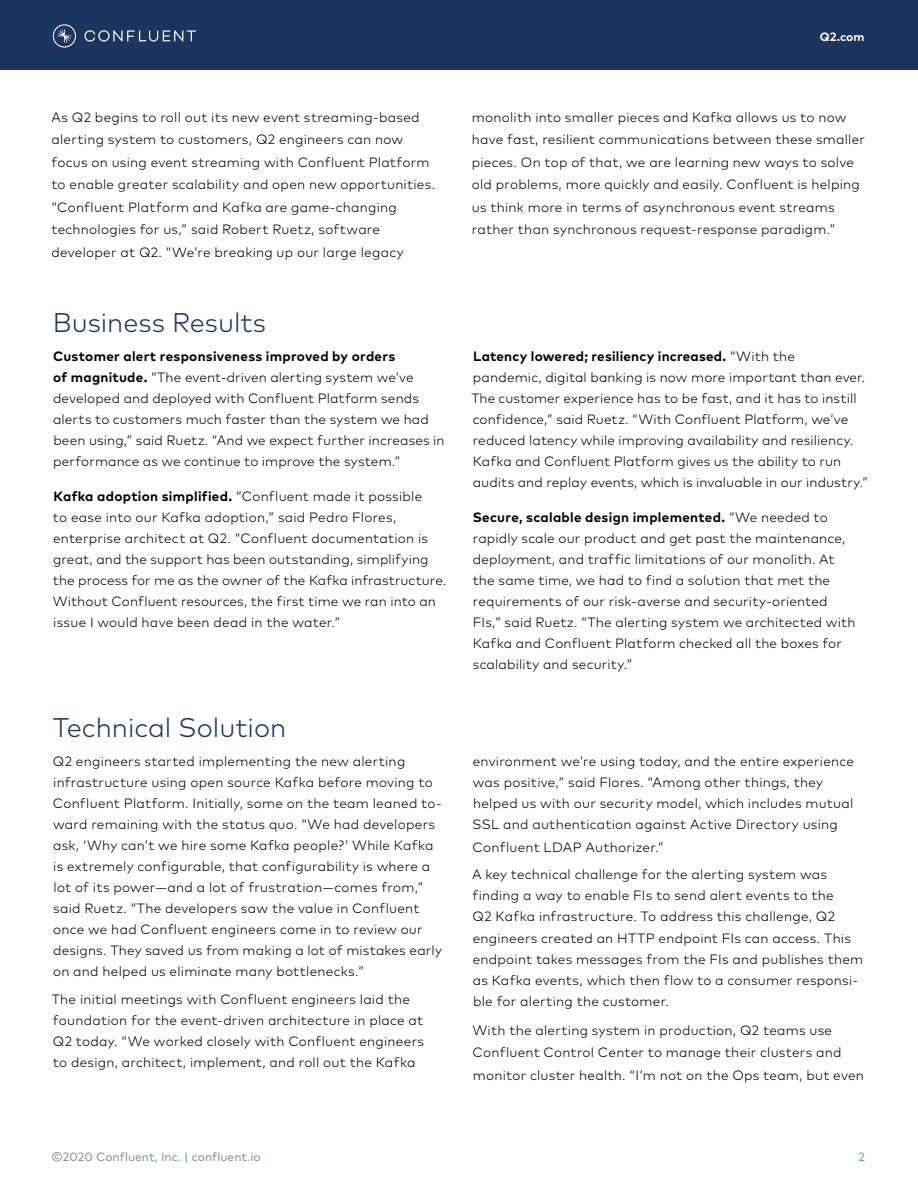
<style>
.page{position:relative;width:918px;height:1188px;background:#fff}
.page>*{position:absolute;margin:0;border:0;box-sizing:border-box;transform-origin:0 0}
.t1{font:300 27px "Mark Pro";color:#1b3461}
.t2{font:300 13.5px/21px "Mark Pro";letter-spacing:.015em;color:#000}
.t3{font:300 13.5px/21px "Mark OT";letter-spacing:.02em;color:#000}
.t4{font:12px "Mark Pro";color:#819494}
.t5{font:700 12px "Mark Pro";color:#fff}
.s1{font-weight:700}
</style>
<div class="page">
<div style="left:0;top:0;width:918px;height:69px;background:#1b3460"></div>
<svg style="left:84px;top:30px;width:112px;height:12px"></svg>
<svg style="left:53px;top:24px;width:23px;height:24px"></svg>
<p class="t5" style="left:820px;top:28px;width:46px">Q2.com</p>
<p class="t2" style="left:51px;top:105px;width:385px;line-height:22.5px">As Q2 begins to roll out its new event streaming-based alerting system to customers, Q2 engineers can now focus on using event streaming with Confluent Platform to enable greater scalability and open new opportunities. “Confluent Platform and Kafka are game-changing technologies for us,” said Robert Ruetz, software developer at Q2. “We’re breaking up our large legacy</p>
<p class="t2" style="left:472px;top:105px;width:395px;line-height:22.5px">monolith into smaller pieces and Kafka allows us to now have fast, resilient communications between these smaller pieces. On top of that, we are learning new ways to solve old problems, more quickly and easily. Confluent is helping us think more in terms of asynchronous event streams rather than synchronous request-response paradigm.”</p>
<h1 class="t1" style="left:53px;top:302px;width:215px">Business Results</h1>
<p class="t2" style="left:53px;top:345px;width:393px"><span class="s1">Customer alert responsiveness improved by orders<br>of magnitude.</span> “The event-driven alerting system we’ve developed and deployed with Confluent Platform sends alerts to customers much faster than the system we had been using,” said Ruetz. “And we expect further increases in performance as we continue to improve the system.”</p>
<p class="t2" style="left:53px;top:484px;width:395px"><span class="s1">Kafka adoption simplified.</span> “Confluent made it possible<br>to ease into our Kafka adoption,” said Pedro Flores, enterprise architect at Q2. “Confluent documentation is great, and the support has been outstanding, simplifying the process for me as the owner of the Kafka infrastructure.<br>Without Confluent resources, the first time we ran into an issue I would have been dead in the water.”</p>
<h1 class="t1" style="left:53px;top:708px;width:235px">Technical Solution</h1>
<p class="t3" style="left:53px;top:751px;width:391px">Q2 engineers started implementing the new alerting infrastructure using open source Kafka before moving to Confluent Platform. Initially, some on the team leaned to&shy;ward remaining with the status quo. “We had developers ask, ‘Why can’t we hire some Kafka people?’ While Kafka is extremely configurable, that configurability is where a lot of its power—and a lot of frustration—comes from,” said Ruetz. “The developers saw the value in Confluent once we had Confluent engineers come in to review our designs. They saved us from making a lot of mistakes early on and helped us eliminate many bottlenecks.”</p>
<p class="t3" style="left:52px;top:989px;width:374px">The initial meetings with Confluent engineers laid the foundation for the event-driven architecture in place at Q2 today. “We worked closely with Confluent engineers to design, architect, implement, and roll out the Kafka</p>
<p class="t2" style="left:471px;top:345px;width:398px"><span class="s1">Latency lowered; resiliency increased.</span> “With the<br>pandemic, digital banking is now more important than ever.<br>The customer experience has to be fast, and it has to instill confidence,” said Ruetz. “With Confluent Platform, we’ve reduced latency while improving availability and resiliency.<br>Kafka and Confluent Platform gives us the ability to run audits and replay events, which is invaluable in our industry.”</p>
<p class="t2" style="left:473px;top:505px;width:384px"><span class="s1">Secure, scalable design implemented.</span> “We needed to rapidly scale our product and get past the maintenance, deployment, and traffic limitations of our monolith. At the same time, we had to find a solution that met the requirements of our risk-averse and security-oriented FIs,” said Ruetz. “The alerting system we architected with Kafka and Confluent Platform checked all the boxes for scalability and security.”</p>
<p class="t3" style="left:473px;top:751px;width:383px">environment we’re using today, and the entire experience was positive,” said Flores. “Among other things, they helped us with our security model, which includes mutual SSL and authentication against Active Directory using</p>
<p class="t3" style="left:472px;top:833px;width:357px;line-height:27.8px">Confluent LDAP Authorizer.”<br>A key technical challenge for the alerting system was</p>
<p class="t3" style="left:472px;top:885px;width:392px">finding a way to enable FIs to send alert events to the<br>Q2 Kafka infrastructure. To address this challenge, Q2 engineers created an HTTP endpoint FIs can access. This endpoint takes messages from the FIs and publishes them as Kafka events, which then flow to a consumer responsi&shy;ble for alerting the customer.</p>
<p class="t2" style="left:472px;top:1018px;width:393px;line-height:22.5px">With the alerting system in production, Q2 teams use<br>Confluent Control Center to manage their clusters and monitor cluster health. “I’m not on the Ops team, but even</p>
<p class="t4" style="left:51px;top:1148px;width:211px">©2020 Confluent, Inc. | confluent.io</p>
<p class="t4" style="left:859px;top:1148px;width:8px">2</p>
</div>
